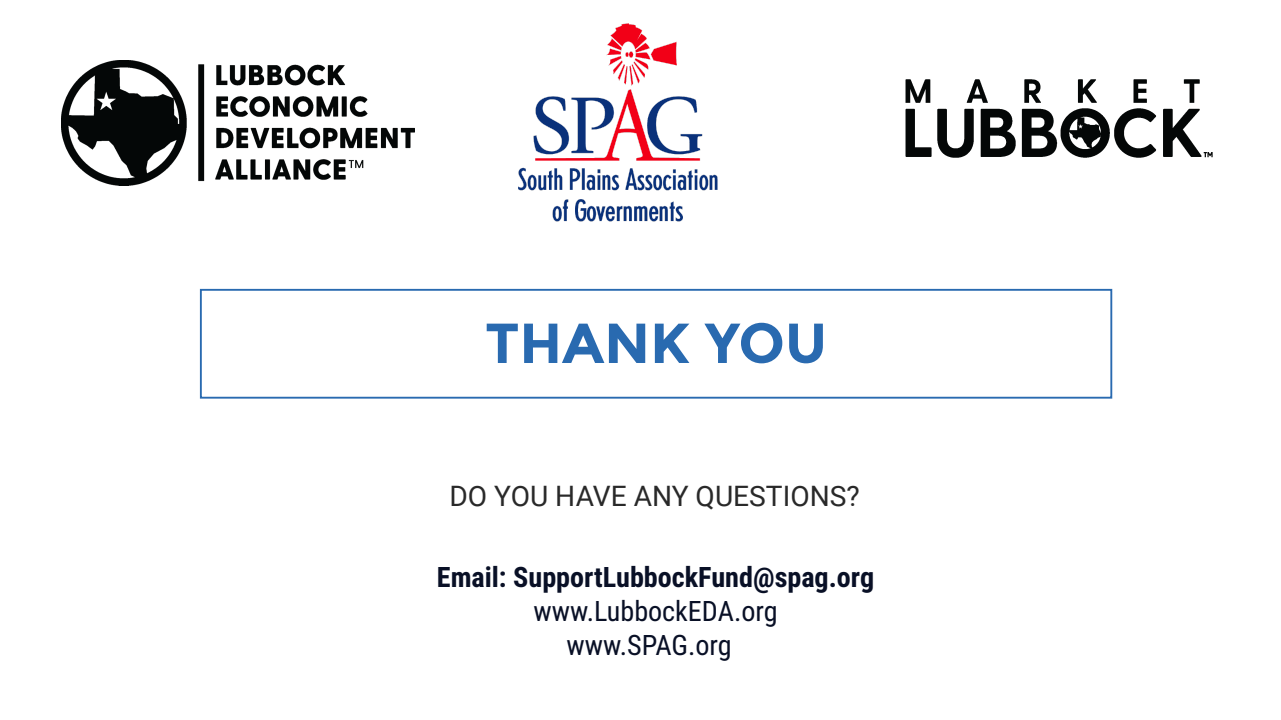
<style>
.page{position:relative;width:1281px;height:720px;background:#fff}
.page>*{position:absolute;margin:0;border:0;box-sizing:border-box;transform-origin:0 0}
.t1{font:700 56.25px "Montserrat";color:#296ab0}
.t2{font:700 28.12px "Roboto Condensed";color:#091026}
.t3{font:28.12px/33.8px "Roboto Condensed";color:#091026;text-align:center}
.t4{font:28.12px "Roboto";color:#292929}
</style>
<div class="page">
<div style="left:200px;top:289px;width:911px;height:110px;border:2px solid #296ab0"></div>
<img style="left:518px;top:23px;width:200px;height:199px">
<img style="left:905px;top:79px;width:308px;height:79px">
<img style="left:62px;top:61px;width:353px;height:125px">
<h1 class="t1" style="left:485px;top:310px;width:343px">THANK YOU</h1>
<p class="t4" style="left:449px;top:480px;width:411px">DO YOU HAVE ANY QUESTIONS?</p>
<p class="t2" style="left:437px;top:561px;width:439px">Email: SupportLubbockFund@spag.org</p>
<p class="t3" style="left:533px;top:594px;width:246px">www.LubbockEDA.org www.SPAG.org</p>
</div>
